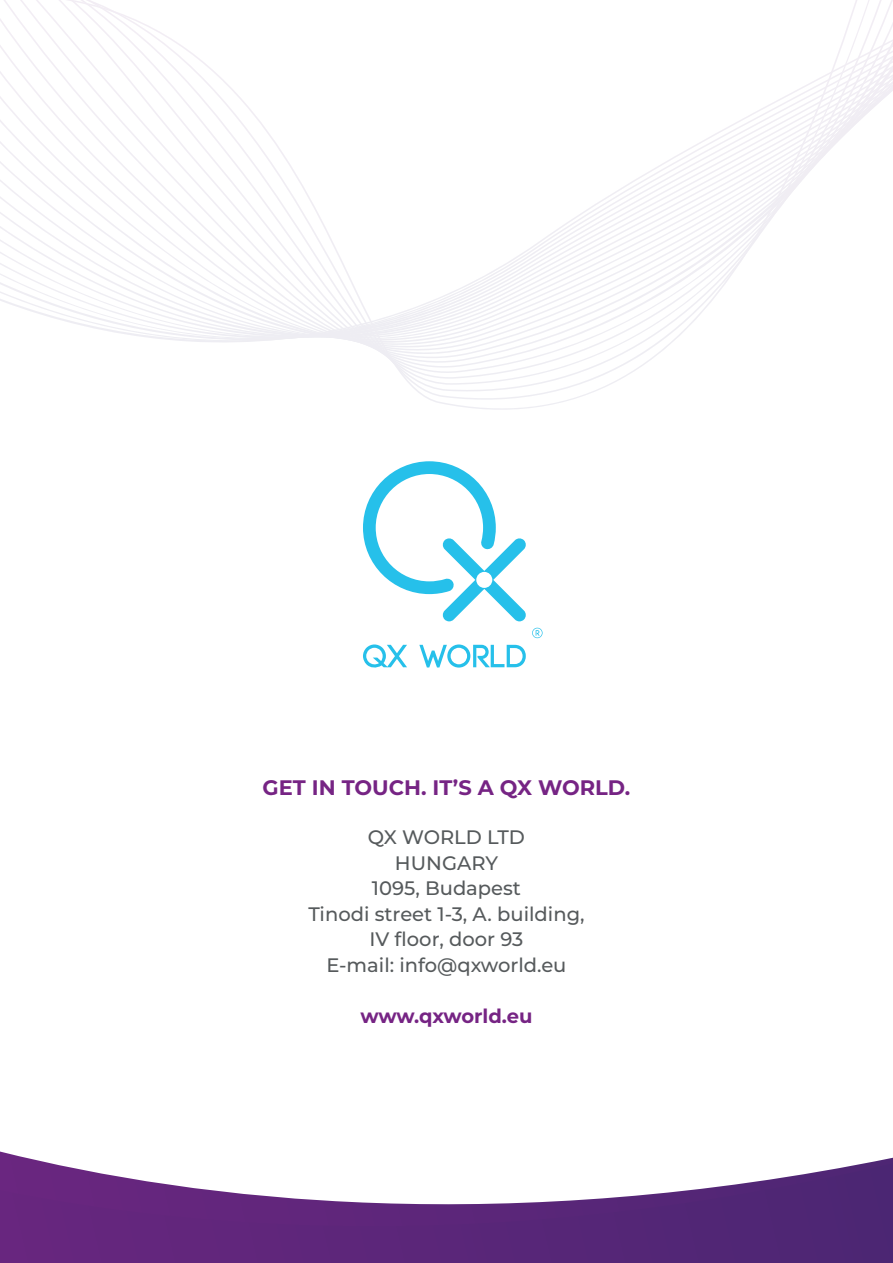
<style>
.page{position:relative;width:893px;height:1263px;background:#fff}
.page>*{position:absolute;margin:0;border:0;box-sizing:border-box;transform-origin:0 0}
.t1{font:700 21px "Montserrat";color:#762484}
.t2{font:500 19.5px/25.5px "Montserrat";color:#565a5c;text-align:center}
.t3{font:700 19.5px "Montserrat";letter-spacing:-.005em;color:#762484}
</style>
<div class="page">
<svg style="left:0;top:0;width:893px;height:410px"></svg>
<svg style="left:0;top:1163px;width:893px;height:100px"></svg>
<svg style="left:363px;top:461px;width:163px;height:160px"></svg>
<svg style="left:363px;top:644px;width:44px;height:24px"></svg>
<svg style="left:419px;top:644px;width:107px;height:24px"></svg>
<svg style="left:532px;top:628px;width:11px;height:10px"></svg>
<p class="t1" style="left:263px;top:772px;width:369px">GET IN TOUCH. IT’S A QX WORLD.</p>
<p class="t2" style="left:308px;top:824px;width:278px">QX WORLD LTD<br>HUNGARY<br>1095, Budapest<br>Tinodi street 1-3, A. building,<br>IV floor, door 93<br>E-mail: info@qxworld.eu</p>
<p class="t3" style="left:360px;top:1002px;width:174px">www.qxworld.eu</p>
</div>
